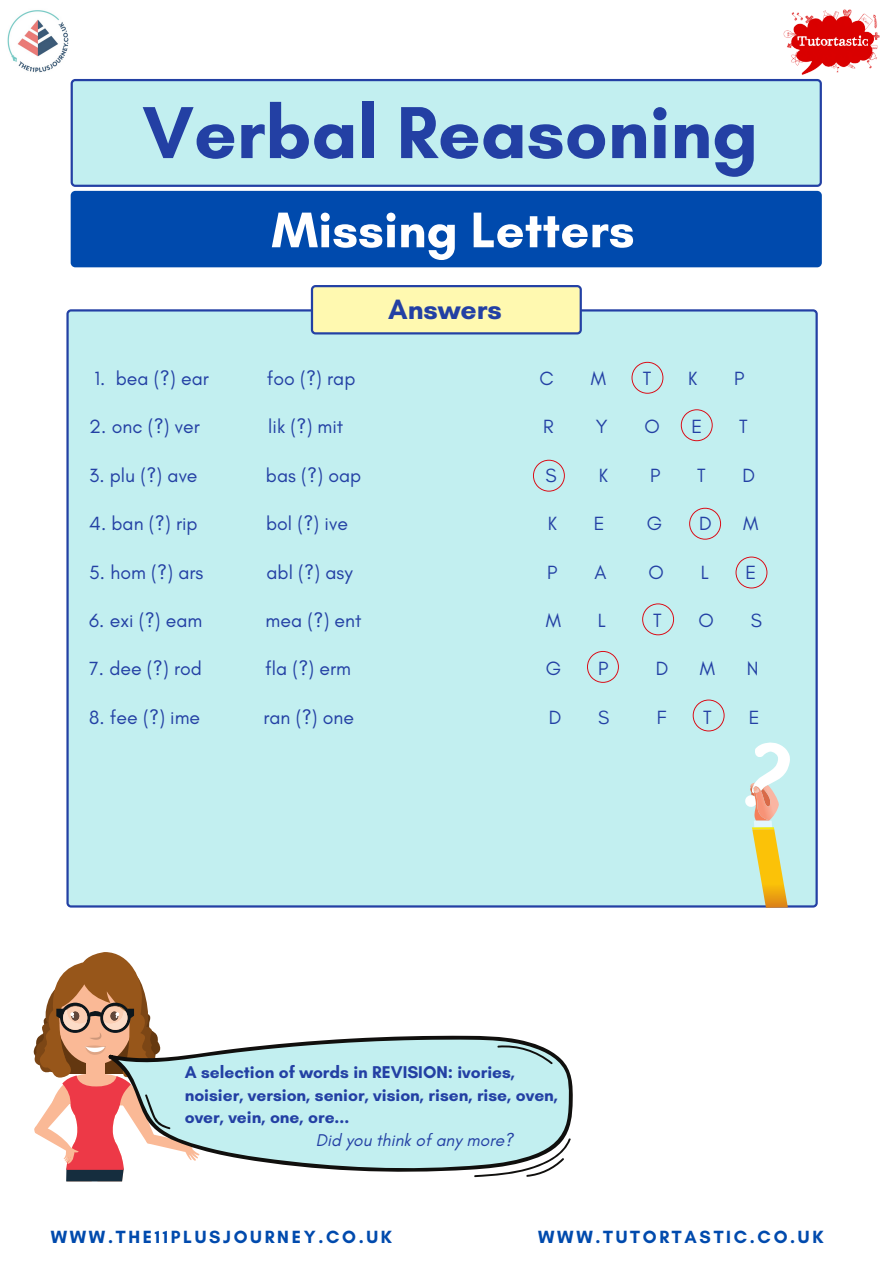
<style>
.page{position:relative;width:893px;height:1264px;background:#fff}
.page>*{position:absolute;margin:0;border:0;box-sizing:border-box;transform-origin:0 0}
.t1{font:700 75px "Glacial Indifference";color:#2340a4}
.t2{font:700 51px "Glacial Indifference";color:#fff}
.t3{font:700 28.5px "Glacial Indifference";color:#2340a4}
.t4{font:19.5px "Glacial Indifference";color:#2340a4}
.t5{font:700 18px "Glacial Indifference";letter-spacing:.15em;color:#004aad}
.t6{font:700 17.4px/22.5px "Glacial Indifference";color:#2340a4}
.t7{font:italic 17.4px "Glacial Indifference";color:#2340a4}
</style>
<div class="page">
<div style="left:66px;top:309px;width:751px;height:598px;background:#c2eff0"></div>
<div style="left:71px;top:79px;width:750px;height:108px;background:#c2eff0"></div>
<div style="left:71px;top:191px;width:750px;height:76px;background:#004aad"></div>
<img style="left:764px;top:9px;width:116px;height:106px">
<svg style="left:311px;top:285px;width:271px;height:49px;background:#eae7ae"></svg>
<svg style="left:745px;top:742px;width:44px;height:165px;background:#dadbaf"></svg>
<svg style="left:200px;top:1035px;width:373px;height:137px;background:#bde3e4"></svg>
<svg style="left:474px;top:1137px;width:97px;height:40px"></svg>
<svg style="left:33px;top:952px;width:167px;height:229px"></svg>
<svg style="left:497px;top:1044px;width:56px;height:20px"></svg>
<img style="left:7px;top:10px;width:62px;height:63px">
<svg style="left:631px;top:362px;width:32px;height:32px"></svg>
<svg style="left:680px;top:409px;width:32px;height:32px"></svg>
<svg style="left:533px;top:460px;width:32px;height:31px"></svg>
<svg style="left:689px;top:508px;width:32px;height:31px"></svg>
<svg style="left:735px;top:556px;width:32px;height:32px"></svg>
<svg style="left:642px;top:603px;width:32px;height:32px"></svg>
<svg style="left:587px;top:651px;width:32px;height:32px"></svg>
<svg style="left:692px;top:699px;width:32px;height:32px"></svg>
<h1 class="t1" style="left:142px;top:87px;width:617px">Verbal Reasoning</h1>
<h2 class="t2" style="left:271px;top:199px;width:364px">Missing Letters</h2>
<h3 class="t3" style="left:388px;top:292px;width:115px">Answers</h3>
<p class="t4" style="left:94px;top:366px;width:116px">1. bea (?) ear</p>
<p class="t4" style="left:267px;top:366px;width:90px">foo (?) rap</p>
<p class="t4" style="left:539px;top:366px;width:16px">C</p>
<p class="t4" style="left:590px;top:366px;width:17px">M</p>
<p class="t4" style="left:642px;top:366px;width:10px">T</p>
<p class="t4" style="left:688px;top:366px;width:11px">K</p>
<p class="t4" style="left:734px;top:366px;width:12px">P</p>
<p class="t4" style="left:89px;top:415px;width:112px">2. onc (?) ver</p>
<p class="t4" style="left:268px;top:415px;width:77px">lik (?) mit</p>
<p class="t4" style="left:543px;top:415px;width:12px">R</p>
<p class="t4" style="left:596px;top:415px;width:13px">Y</p>
<p class="t4" style="left:644px;top:415px;width:17px">O</p>
<p class="t4" style="left:691px;top:415px;width:12px">E</p>
<p class="t4" style="left:739px;top:415px;width:10px">T</p>
<p class="t4" style="left:89px;top:463px;width:110px">3. plu (?) ave</p>
<p class="t4" style="left:266px;top:463px;width:97px">bas (?) oap</p>
<p class="t4" style="left:545px;top:463px;width:13px">S</p>
<p class="t4" style="left:598px;top:463px;width:11px">K</p>
<p class="t4" style="left:650px;top:463px;width:12px">P</p>
<p class="t4" style="left:697px;top:463px;width:10px">T</p>
<p class="t4" style="left:742px;top:463px;width:14px">D</p>
<p class="t4" style="left:89px;top:511px;width:110px">4. ban (?) rip</p>
<p class="t4" style="left:266px;top:511px;width:83px">bol (?) ive</p>
<p class="t4" style="left:548px;top:511px;width:11px">K</p>
<p class="t4" style="left:594px;top:511px;width:12px">E</p>
<p class="t4" style="left:646px;top:511px;width:17px">G</p>
<p class="t4" style="left:699px;top:511px;width:14px">D</p>
<p class="t4" style="left:743px;top:511px;width:17px">M</p>
<p class="t4" style="left:89px;top:560px;width:116px">5. hom (?) ars</p>
<p class="t4" style="left:266px;top:560px;width:88px">abl (?) asy</p>
<p class="t4" style="left:547px;top:560px;width:12px">P</p>
<p class="t4" style="left:594px;top:560px;width:14px">A</p>
<p class="t4" style="left:648px;top:560px;width:17px">O</p>
<p class="t4" style="left:700px;top:560px;width:9px">L</p>
<p class="t4" style="left:745px;top:560px;width:12px">E</p>
<p class="t4" style="left:89px;top:608px;width:115px">6. exi (?) eam</p>
<p class="t4" style="left:265px;top:608px;width:97px">mea (?) ent</p>
<p class="t4" style="left:545px;top:608px;width:17px">M</p>
<p class="t4" style="left:598px;top:608px;width:9px">L</p>
<p class="t4" style="left:653px;top:608px;width:10px">T</p>
<p class="t4" style="left:698px;top:608px;width:17px">O</p>
<p class="t4" style="left:750px;top:608px;width:13px">S</p>
<p class="t4" style="left:89px;top:656px;width:114px">7. dee (?) rod</p>
<p class="t4" style="left:265px;top:656px;width:87px">fla (?) erm</p>
<p class="t4" style="left:545px;top:656px;width:17px">G</p>
<p class="t4" style="left:598px;top:656px;width:12px">P</p>
<p class="t4" style="left:655px;top:656px;width:14px">D</p>
<p class="t4" style="left:699px;top:656px;width:17px">M</p>
<p class="t4" style="left:746px;top:656px;width:13px">N</p>
<p class="t4" style="left:89px;top:705px;width:112px">8. fee (?) ime</p>
<p class="t4" style="left:263px;top:705px;width:92px">ran (?) one</p>
<p class="t4" style="left:548px;top:705px;width:14px">D</p>
<p class="t4" style="left:598px;top:705px;width:13px">S</p>
<p class="t4" style="left:656px;top:705px;width:11px">F</p>
<p class="t4" style="left:703px;top:705px;width:10px">T</p>
<p class="t4" style="left:748px;top:705px;width:12px">E</p>
<p class="t6" style="left:185px;top:1060px;width:375px">A selection of words in REVISION: ivories, noisier, version, senior, vision, risen, rise, oven, over, vein, one, ore...</p>
<p class="t7" style="left:316px;top:1129px;width:198px">Did you think of any more?</p>
<p class="t5" style="left:51px;top:1225px;width:343px">WWW.THE11PLUSJOURNEY.CO.UK</p>
<p class="t5" style="left:538px;top:1225px;width:287px">WWW.TUTORTASTIC.CO.UK</p>
</div>
